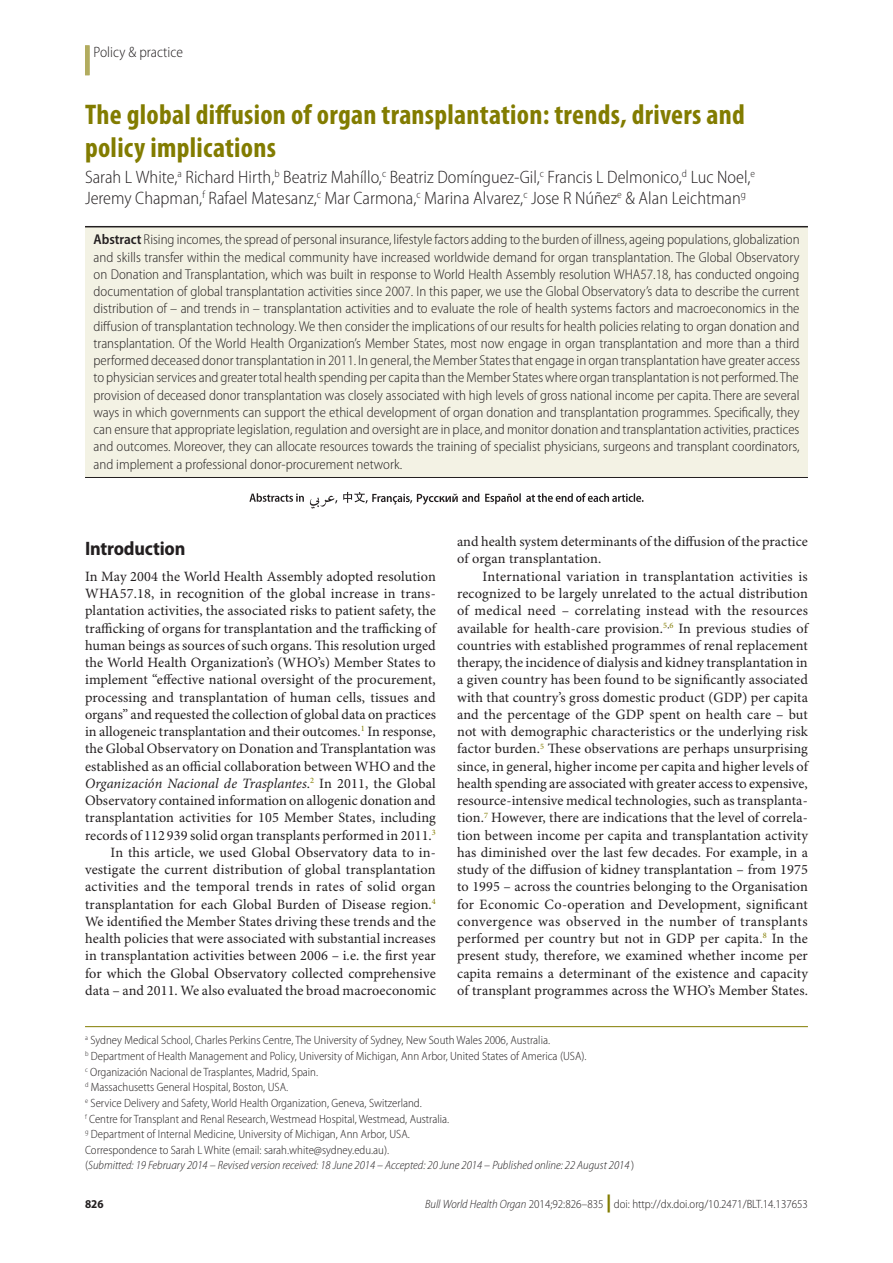
<style>
.page{position:relative;width:893px;height:1263px;background:#fff}
.page>*{position:absolute;margin:0;border:0;box-sizing:border-box;transform-origin:0 0}
.Article_Title{font:700 condensed 28.5px/33.8px "Myriad Pro";letter-spacing:.01em;color:#827c00}
.Head_1{font:700 semi-condensed 19.5px "Myriad Pro";letter-spacing:-.01em;color:#231f20}
.Authors{font:300 semi-condensed 18px/21px "Myriad Pro";color:#231f20}
.Section_Title{font:300 semi-condensed 15px "Myriad Pro";color:#231f20}
.Para_Ind{font:14.25px/17.2px "Minion Pro";letter-spacing:.005em;color:#231f20;text-align:justify}
.Abstract_No_Ind{font:300 semi-condensed 14.25px/17.2px "Myriad Pro";color:#231f20;text-align:justify}
.Para_No_Ind{font:14.25px/17.2px "Minion Pro";letter-spacing:.005em;color:#231f20;text-align:justify}
.Affiliations{font:300 semi-condensed 12px "Myriad Pro";color:#231f20}
.Submission_info{font:italic 300 semi-condensed 12px "Myriad Pro";color:#231f20}
.t1{font:700 semi-condensed 12px "Myriad Pro";color:#231f20}
.s1{font-weight:600}
.s2{font-style:italic}
.s3{font-style:normal}
.s4{font-weight:900;font-stretch:normal;font-size:18px;color:#827c00}
</style>
<div class="page">
<div style="left:85px;top:45px;width:5px;height:30px;background:#b2ac5f"></div>
<div style="left:85px;top:226px;width:723px;height:251px;background:#f3f2e4"></div>
<hr style="left:85px;top:1026px;width:723px;height:1px;background:#827c00">
<hr style="left:85px;top:226px;width:723px;height:1px;background:#231f20">
<hr style="left:85px;top:477px;width:723px;height:1px;background:#231f20">
<svg style="left:310px;top:492px;width:334px;height:17px"></svg>
<svg style="left:249px;top:493px;width:55px;height:9px"></svg>
<p class="Section_Title" style="left:94px;top:44px;width:91px">Policy &amp; practice</p>
<p class="Article_Title" style="left:85px;top:98px;width:661px">The global diffusion of organ transplantation: trends, drivers and policy implications</p>
<p class="Authors" style="left:85px;top:167px;width:672px">Sarah L White,<sup>a</sup> Richard Hirth,<sup>b</sup> Beatriz Mahíllo,<sup>c</sup> Beatriz Domínguez-Gil,<sup>c</sup> Francis L Delmonico,<sup>d</sup> Luc Noel,<sup>e<br></sup>Jeremy Chapman,<sup>f</sup> Rafael Matesanz,<sup>c</sup> Mar Carmona,<sup>c</sup> Marina Alvarez,<sup>c</sup> Jose R Núñez<sup>e</sup> &amp; Alan Leichtman<sup>g</sup></p>
<p class="Abstract_No_Ind" style="left:94px;top:231px;width:708px"><span class="s1">Abstract</span> Rising incomes, the spread of personal insurance, lifestyle factors adding to the burden of illness, ageing populations, globalization and skills transfer within the medical community have increased worldwide demand for organ transplantation. The Global Observatory on Donation and Transplantation, which was built in response to World Health Assembly resolution WHA57.18, has conducted ongoing documentation of global transplantation activities since 2007. In this paper, we use the Global Observatory’s data to describe the current distribution of – and trends in – transplantation activities and to evaluate the role of health systems factors and macroeconomics in the diffusion of transplantation technology. We then consider the implications of our results for health policies relating to organ donation and transplantation. Of the World Health Organization’s Member States, most now engage in organ transplantation and more than a third performed deceased donor transplantation in 2011. In general, the Member States that engage in organ transplantation have greater access to physician services and greater total health spending per capita than the Member States where organ transplantation is not performed. The provision of deceased donor transplantation was closely associated with high levels of gross national income per capita. There are several ways in which governments can support the ethical development of organ donation and transplantation programmes. Specifically, they can ensure that appropriate legislation, regulation and oversight are in place, and monitor donation and transplantation activities, practices and outcomes. Moreover, they can allocate resources towards the training of specialist physicians, surgeons and transplant coordinators, and implement a professional donor-procurement network.</p>
<p class="Head_1" style="left:85px;top:537px;width:102px">Introduction</p>
<p class="Para_No_Ind" style="left:85px;top:568px;width:352px">In May 2004 the World Health Assembly adopted resolution WHA57.18, in recognition of the global increase in trans&shy;plantation activities, the associated risks to patient safety, the trafficking of organs for transplantation and the trafficking of human beings as sources of such organs. This resolution urged the World Health Organization’s (WHO’s) Member States to implement “effective national oversight of the procurement, processing and transplantation of human cells, tissues and organs” and requested the collection of global data on practices in allogeneic transplantation and their outcomes.<sup>1</sup> In response, the Global Observatory on Donation and Transplantation was established as an official collaboration between WHO and the <span class="s2">Organización Nacional de Trasplantes</span>.<sup>2</sup> In 2011, the Global Observatory contained information on allogenic donation and transplantation activities for 105 Member States, including records of 112 939 solid organ transplants performed in 2011.<sup>3</sup></p>
<p class="Para_Ind" style="left:85px;top:844px;width:353px;text-indent:26px">In this article, we used Global Observatory data to in&shy;vestigate the current distribution of global transplantation activities and the temporal trends in rates of solid organ transplantation for each Global Burden of Disease region.<sup>4<br></sup>We identified the Member States driving these trends and the health policies that were associated with substantial increases in transplantation activities between 2006 – i.e. the first year for which the Global Observatory collected comprehensive data – and 2011. We also evaluated the broad macroeconomic</p>
<p class="Para_Ind" style="left:457px;top:534px;width:352px">and health system determinants of the diffusion of the practice of organ transplantation.</p>
<p class="Para_Ind" style="left:457px;top:568px;width:352px;text-indent:26px">International variation in transplantation activities is recognized to be largely unrelated to the actual distribution of medical need – correlating instead with the resources available for health-care provision.<sup>5</sup><sup>,</sup><sup>6</sup> In previous studies of countries with established programmes of renal replacement therapy, the incidence of dialysis and kidney transplantation in a given country has been found to be significantly associated with that country’s gross domestic product (GDP) per capita and the percentage of the GDP spent on health care – but not with demographic characteristics or the underlying risk factor burden.<sup>5</sup> These observations are perhaps unsurprising since, in general, higher income per capita and higher levels of health spending are associated with greater access to expensive, resource-intensive medical technologies, such as transplanta&shy;tion.<sup>7</sup> However, there are indications that the level of correla&shy;tion between income per capita and transplantation activity has diminished over the last few decades. For example, in a study of the diffusion of kidney transplantation – from 1975 to 1995 – across the countries belonging to the Organisation for Economic Co-operation and Development, significant convergence was observed in the number of transplants performed per country but not in GDP per capita.<sup>8</sup> In the present study, therefore, we examined whether income per capita remains a determinant of the existence and capacity of transplant programmes across the WHO’s Member States.</p>
<p class="Affiliations" style="left:85px;top:1034px;width:467px"><sup>a</sup> Sydney Medical School, Charles Perkins Centre, The University of Sydney, New South Wales 2006, Australia.</p>
<p class="Affiliations" style="left:85px;top:1049px;width:503px"><sup>b</sup> Department of Health Management and Policy, University of Michigan, Ann Arbor, United States of America (USA).</p>
<p class="Affiliations" style="left:85px;top:1065px;width:235px"><sup>c</sup> Organización Nacional de Trasplantes, Madrid, Spain.</p>
<p class="Affiliations" style="left:85px;top:1081px;width:205px"><sup>d</sup> Massachusetts General Hospital, Boston, USA.</p>
<p class="Affiliations" style="left:85px;top:1096px;width:338px"><sup>e</sup> Service Delivery and Safety, World Health Organization, Geneva, Switzerland.</p>
<p class="Affiliations" style="left:85px;top:1112px;width:366px"><sup>f</sup> Centre for Transplant and Renal Research, Westmead Hospital, Westmead, Australia.</p>
<p class="Affiliations" style="left:85px;top:1128px;width:326px"><sup>g</sup> Department of Internal Medicine, University of Michigan, Ann Arbor, USA.</p>
<p class="Affiliations" style="left:85px;top:1143px;width:306px">Correspondence to Sarah L White (email: sarah.white@sydney.edu.au).</p>
<p class="Submission_info" style="left:85px;top:1159px;width:551px"><span class="s3">(</span>Submitted: 19 February 2014 – Revised version received: 18 June 2014 – Accepted: 20 June 2014 – Published online: 22 August 2014 <span class="s3">)</span></p>
<p class="t1" style="left:85px;top:1197px;width:20px">826</p>
<p class="Affiliations" style="left:425px;top:1198px;width:384px"><span class="s2">Bull World Health Organ</span> 2014;92:826–835 <span class="s4">|</span> doi: http://dx.doi.org/10.2471/BLT.14.137653</p>
</div>
